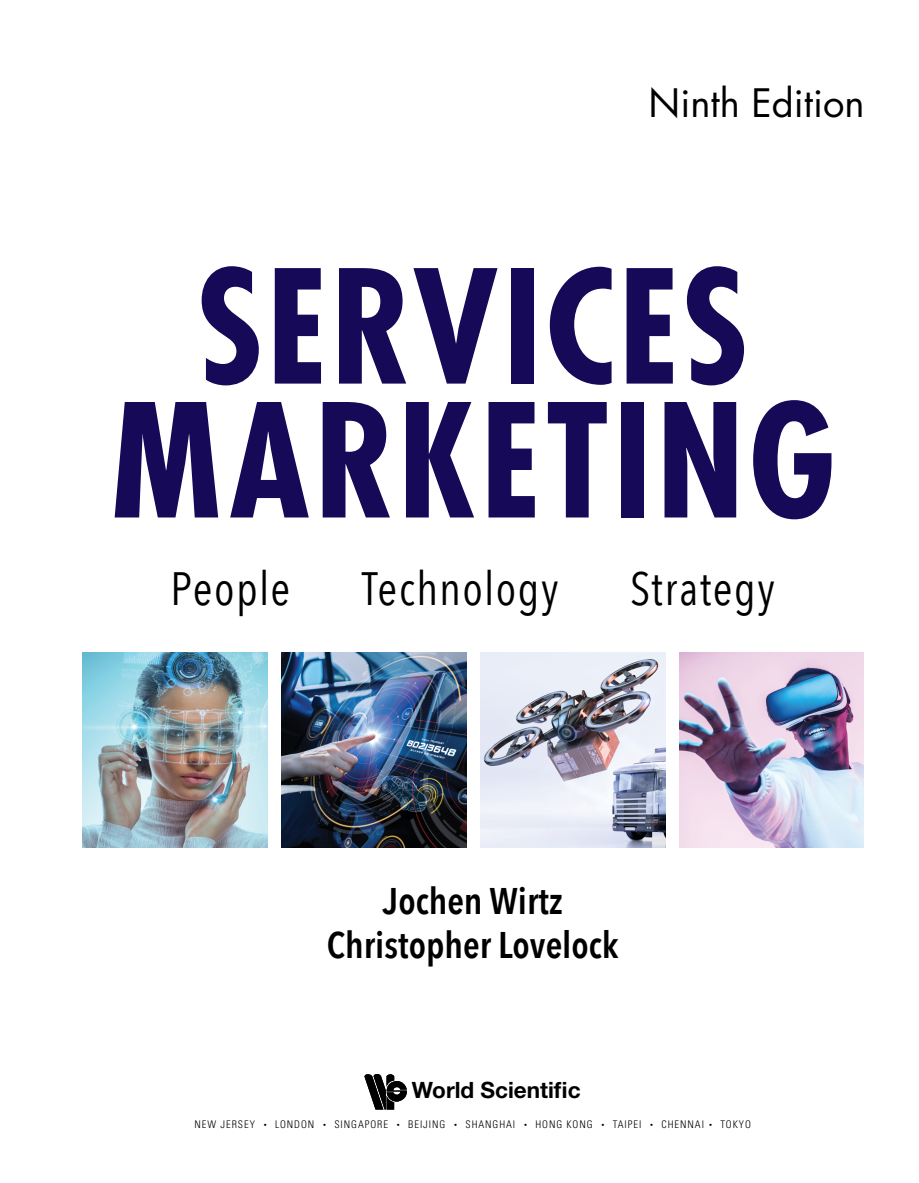
<style>
.page{position:relative;width:919px;height:1183px;background:#fff}
.page>*{position:absolute;margin:0;border:0;box-sizing:border-box;transform-origin:0 0}
.t1{font:700 condensed 153.15px/133.8px "Futura Std";letter-spacing:.025em;color:#150958;text-align:center}
.t2{font:46.65px "Avenir Next Condensed";letter-spacing:.03em;color:#000}
.t3{font:38.1px "Futura Std";color:#000}
.t4{font:600 37.05px/44.4px "Avenir Next Condensed";color:#000;text-align:center}
.t5{font:700 22.5px "Helvetica Neue LT Std";color:#000}
.t6{font:300 condensed 10.5px "Univers LT Std";letter-spacing:.09em;color:#000}
.s1{font-size:6px}
</style>
<div class="page">
<img style="left:281px;top:652px;width:186px;height:194px">
<img style="left:82px;top:652px;width:186px;height:194px">
<img style="left:679px;top:652px;width:184px;height:194px">
<img style="left:480px;top:652px;width:186px;height:194px">
<svg style="left:364px;top:1074px;width:43px;height:35px"></svg>
<h3 class="t3" style="left:648px;top:78px;width:217px">Ninth Edition</h3>
<h1 class="t1" style="left:111px;top:261px;width:725px">SERVICES<br>MARKETING</h1>
<h2 class="t2" style="left:170px;top:548px;width:121px">People</h2>
<h2 class="t2" style="left:362px;top:548px;width:198px">Technology</h2>
<h2 class="t2" style="left:630px;top:548px;width:146px">Strategy</h2>
<h3 class="t4" style="left:327px;top:877px;width:293px">Jochen Wirtz<br>Christopher Lovelock</h3>
<h3 class="t5" style="left:412px;top:1075px;width:170px">World Scientific</h3>
<p class="t6" style="left:194px;top:1117px;width:558px">NEW JERSEY <span class="s1">•</span> LONDON <span class="s1">•</span> SINGAPORE <span class="s1">•</span> BEIJING <span class="s1">•</span> SHANGHAI <span class="s1">•</span> HONG KONG <span class="s1">•</span> TAIPEI <span class="s1">•</span> CHENNAI <span class="s1">•</span> TOKYO</p>
</div>
